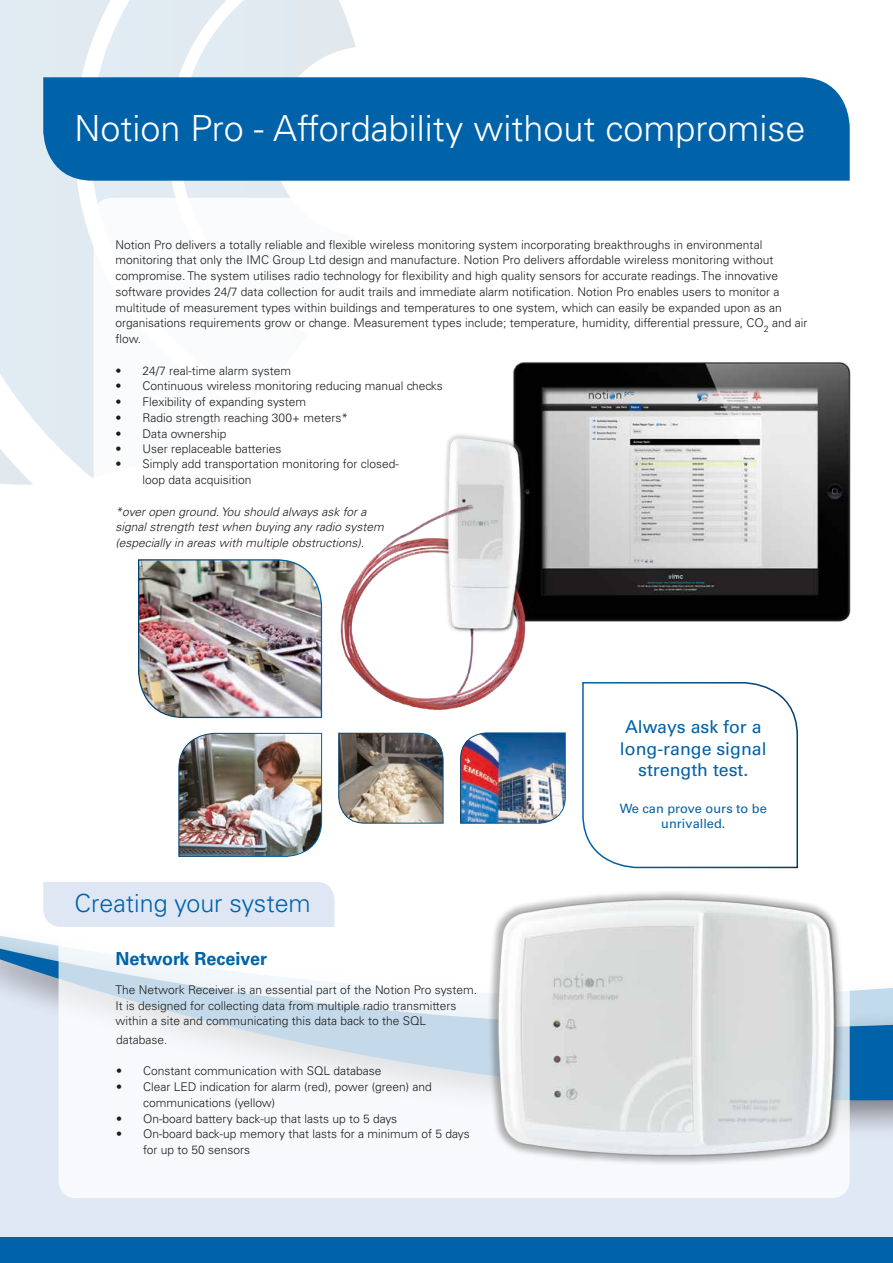
<style>
.page{position:relative;width:893px;height:1263px;background:#fff}
.page>*{position:absolute;margin:0;border:0;box-sizing:border-box;transform-origin:0 0}
.t1{font:300 36px "Univers";color:#fff}
.t2{font:300 24.9px "Univers";color:#0062a8}
.t3{font:700 18px "Univers";color:#0062a8}
.t4{font:17.7px/21.3px "Univers";color:#0062a8;text-align:center}
.t5{font:12.75px/15.3px "Univers";color:#0062a8;text-align:center}
.t6{font:300 12px/15.8px "Univers";color:#1d1d1b}
.t7{font:italic 300 12px/15.8px "Univers";color:#1d1d1b}
</style>
<div class="page">
<div style="left:0;top:1141px;width:893px;height:96px;background:#e1e8f5"></div>
<svg style="left:0;top:949px;width:893px;height:154px;background:#a9c5de"></svg>
<div style="left:0;top:1237px;width:893px;height:26px;background:#0062a8"></div>
<svg style="left:245px;top:0;width:111px;height:198px"></svg>
<svg style="left:0;top:0;width:245px;height:478px;background:#e5edf3"></svg>
<img style="left:94px;top:198px;width:151px;height:280px">
<svg style="left:59px;top:875px;width:791px;height:323px"></svg>
<img style="left:460px;top:732px;width:106px;height:92px">
<div style="left:43px;top:77px;width:807px;height:104px;background:#0062a8"></div>
<div style="left:43px;top:882px;width:292px;height:45px;background:#dfe7f5"></div>
<img style="left:338px;top:732px;width:106px;height:92px">
<img style="left:178px;top:732px;width:145px;height:125px">
<img style="left:486px;top:884px;width:378px;height:287px">
<img style="left:138px;top:559px;width:185px;height:160px">
<img style="left:340px;top:362px;width:511px;height:349px">
<svg style="left:581px;top:681px;width:218px;height:188px"></svg>
<h1 class="t1" style="left:75px;top:106px;width:732px">Notion Pro - Affordability without compromise</h1>
<p class="t6" style="left:116px;top:237px;width:693px">Notion Pro delivers a totally reliable and flexible wireless monitoring system incorporating breakthroughs in environmental monitoring that only the IMC Group Ltd design and manufacture. Notion Pro delivers affordable wireless monitoring without compromise. The system utilises radio technology for flexibility and high quality sensors for accurate readings. The innovative software provides 24/7 data collection for audit trails and immediate alarm notification. Notion Pro enables users to monitor a multitude of measurement types within buildings and temperatures to one system, which can easily be expanded upon as an organisations requirements grow or change. Measurement types include; temperature, humidity, differential pressure, CO<sub>2</sub> and air flow.</p>
<p class="t6" style="left:116px;top:363px;width:177px">• 24/7 real-time alarm system</p>
<p class="t6" style="left:116px;top:378px;width:329px">• Continuous wireless monitoring reducing manual checks</p>
<p class="t6" style="left:116px;top:394px;width:192px">• Flexibility of expanding system</p>
<p class="t6" style="left:116px;top:410px;width:234px">• Radio strength reaching 300+ meters*</p>
<p class="t6" style="left:116px;top:426px;width:113px">• Data ownership</p>
<p class="t6" style="left:116px;top:441px;width:167px">• User replaceable batteries</p>
<p class="t6" style="left:143px;top:456px;width:258px;text-indent:-27px">• Simply add transportation monitoring for closed&shy;loop data acquisition</p>
<p class="t7" style="left:116px;top:504px;width:270px">*over open ground. You should always ask for a signal strength test when buying any radio system (especially in areas with multiple obstructions).</p>
<h2 class="t2" style="left:75px;top:888px;width:238px">Creating your system</h2>
<h3 class="t3" style="left:116px;top:948px;width:153px">Network Receiver</h3>
<p class="t6" style="left:116px;top:982px;width:363px">The Network Receiver is an essential part of the Notion Pro system.<br>It is designed for collecting data from multiple radio transmitters within a site and communicating this data back to the SQL</p>
<p class="t6" style="left:116px;top:1032px;width:53px">database.</p>
<p class="t6" style="left:116px;top:1063px;width:267px">• Constant communication with SQL database</p>
<p class="t6" style="left:143px;top:1079px;width:290px;text-indent:-27px">• Clear LED indication for alarm (red), power (green) and communications (yellow)</p>
<p class="t6" style="left:116px;top:1110px;width:283px">• On-board battery back-up that lasts up to 5 days</p>
<p class="t6" style="left:143px;top:1126px;width:328px;text-indent:-27px">• On-board back-up memory that lasts for a minimum of 5 days for up to 50 sensors</p>
<h3 class="t4" style="left:620px;top:717px;width:148px">Always ask for a long-range signal strength test.</h3>
<p class="t5" style="left:620px;top:800px;width:149px">We can prove ours to be unrivalled.</p>
</div>
